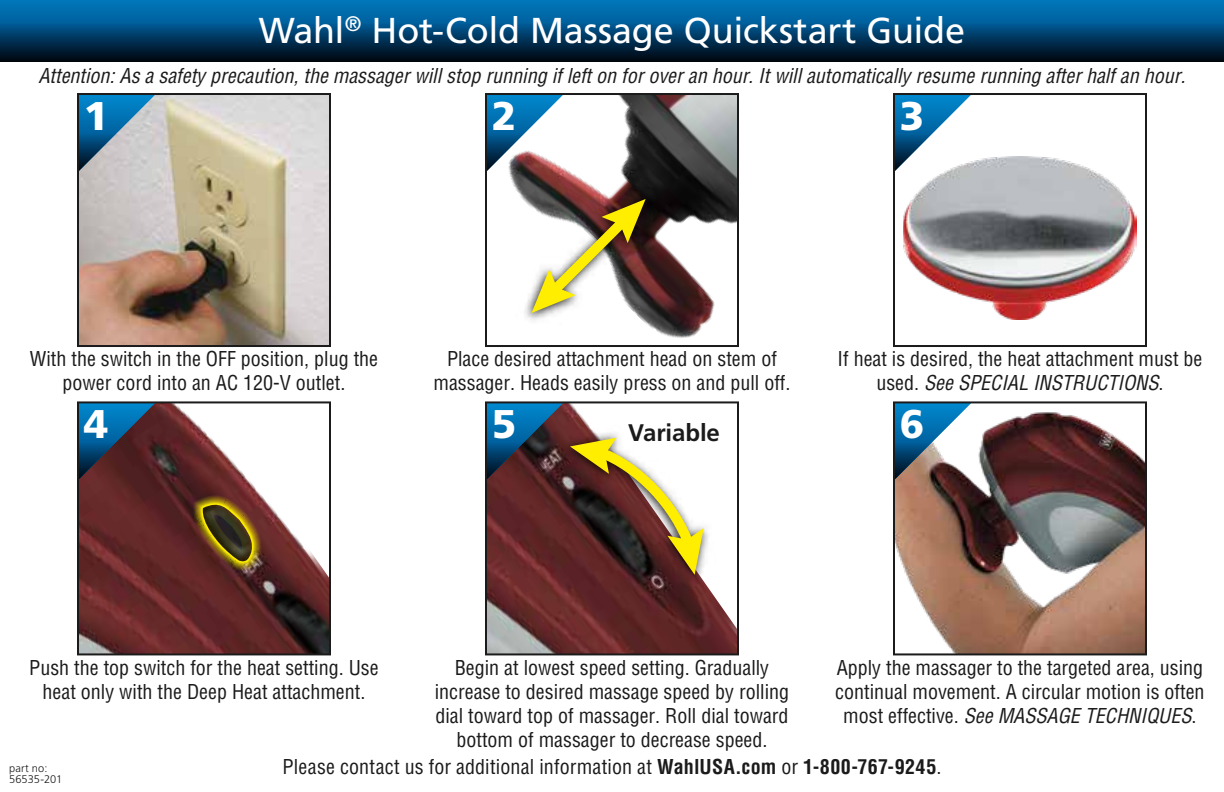
<style>
.page{position:relative;width:1224px;height:792px;background:#fff}
.page>*{position:absolute;margin:0;border:0;box-sizing:border-box;transform-origin:0 0}
.t1{font:900 40px "Frutiger LT";color:#fff}
.t2{font:36px "Frutiger LT";letter-spacing:-.005em;color:#fff}
.t3{font:700 24px "Frutiger LT";letter-spacing:-.005em;color:#1c1b1b}
.t4{font:condensed 20px/24px "Helvetica LT Std";color:#1c1b1b;text-align:center}
.t5{font:italic condensed 20px "Helvetica LT Std";color:#1c1b1b}
.t6{font:300 11px/11px "Frutiger LT";letter-spacing:.01em;color:#1c1b1b}
.s1{font-style:italic}
.s2{font-weight:700}
</style>
<div class="page">
<svg style="left:0;top:0;width:1224px;height:61px;background:#004673"></svg>
<img style="left:80px;top:96px;width:248px;height:248px">
<svg style="left:80px;top:96px;width:76px;height:76px;background:#6b9cb9"></svg>
<div style="left:77px;top:93px;width:254px;height:254px;border:2px solid #1c1b1b"></div>
<img style="left:509px;top:96px;width:227px;height:242px">
<img style="left:517px;top:187px;width:140px;height:141px">
<svg style="left:532px;top:199px;width:114px;height:114px"></svg>
<svg style="left:488px;top:96px;width:76px;height:76px"></svg>
<div style="left:485px;top:93px;width:254px;height:254px;border:2px solid #1c1b1b"></div>
<img style="left:903px;top:156px;width:234px;height:164px">
<svg style="left:896px;top:96px;width:76px;height:76px"></svg>
<div style="left:893px;top:93px;width:254px;height:254px;border:2px solid #1c1b1b"></div>
<img style="left:488px;top:404px;width:248px;height:248px">
<img style="left:556px;top:426px;width:160px;height:164px">
<svg style="left:488px;top:404px;width:76px;height:76px;background:#274664"></svg>
<svg style="left:570px;top:419px;width:154px;height:156px"></svg>
<div style="left:485px;top:401px;width:254px;height:254px;border:2px solid #1c1b1b"></div>
<img style="left:80px;top:404px;width:248px;height:248px">
<img style="left:193px;top:495px;width:69px;height:76px">
<svg style="left:80px;top:404px;width:76px;height:76px;background:#2b4462"></svg>
<div style="left:77px;top:401px;width:254px;height:254px;border:2px solid #1c1b1b"></div>
<img style="left:896px;top:412px;width:248px;height:240px">
<svg style="left:896px;top:404px;width:76px;height:76px"></svg>
<div style="left:893px;top:401px;width:254px;height:254px;border:2px solid #1c1b1b"></div>
<h2 class="t2" style="left:259px;top:10px;width:708px">Wahl<sup>®</sup> Hot-Cold Massage Quickstart Guide</h2>
<p class="t5" style="left:39px;top:63px;width:1148px">Attention: As a safety precaution, the massager will stop running if left on for over an hour. It will automatically resume running after half an hour.</p>
<h1 class="t1" style="left:84px;top:92px;width:26px">1</h1>
<h1 class="t1" style="left:492px;top:92px;width:26px">2</h1>
<h1 class="t1" style="left:900px;top:92px;width:26px">3</h1>
<p class="t4" style="left:30px;top:347px;width:350px">With the switch in the OFF position, plug the power cord into an AC 120-V outlet.</p>
<p class="t4" style="left:433px;top:347px;width:359px">Place desired attachment head on stem of massager. Heads easily press on and pull off.</p>
<p class="t4" style="left:838px;top:347px;width:366px">If heat is desired, the heat attachment must be used. <span class="s1">See SPECIAL INSTRUCTIONS</span>.</p>
<h1 class="t1" style="left:84px;top:400px;width:26px">4</h1>
<h1 class="t1" style="left:492px;top:400px;width:26px">5</h1>
<p class="t3" style="left:628px;top:418px;width:93px">Variable</p>
<h1 class="t1" style="left:900px;top:400px;width:26px">6</h1>
<p class="t4" style="left:29px;top:655px;width:351px">Push the top switch for the heat setting. Use heat only with the Deep Heat attachment.</p>
<p class="t4" style="left:435px;top:655px;width:356px">Begin at lowest speed setting. Gradually increase to desired massage speed by rolling dial toward top of massager. Roll dial toward bottom of massager to decrease speed.</p>
<p class="t4" style="left:835px;top:655px;width:371px">Apply the massager to the targeted area, using continual movement. A circular motion is often most effective. <span class="s1">See MASSAGE TECHNIQUES</span>.</p>
<p class="t6" style="left:9px;top:763px;width:55px">part no:<br>56535-201</p>
<p class="t4" style="left:283px;top:755px;width:660px">Please contact us for additional information at <span class="s2">WahlUSA.com</span> or <span class="s2">1-800-767-9245</span>.</p>
</div>
